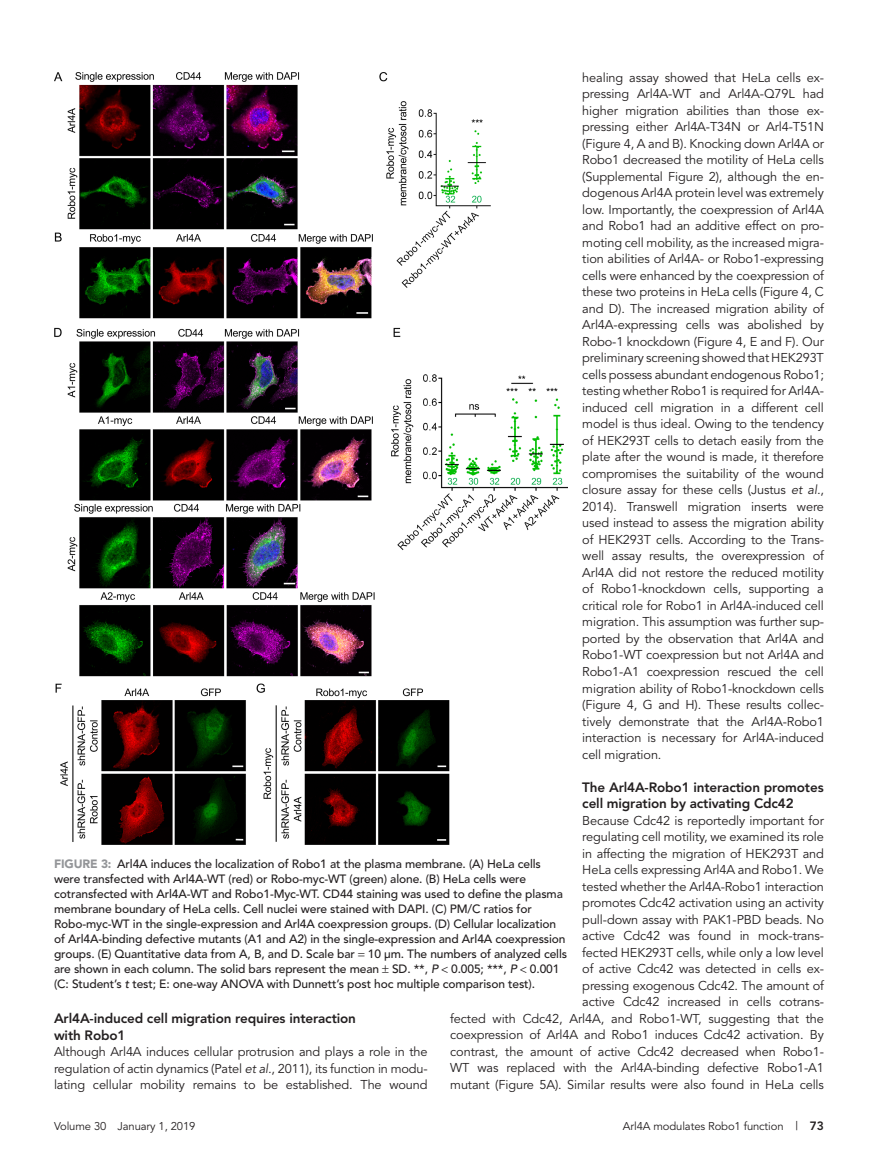
<style>
.page{position:relative;width:878px;height:1175px;background:#fff}
.page>*{position:absolute;margin:0;border:0;box-sizing:border-box;transform-origin:0 0}
.t1{font:800 13.5px/16.5px "Avenir";letter-spacing:-.01em;color:#231f20}
.ParaFL{font:12.75px/16.5px "Avenir";letter-spacing:-.01em;color:#231f20;text-align:justify}
.FigCaption{font:500 12px/15px "Avenir";letter-spacing:-.01em;color:#231f20}
.t2{font:11.25px "Avenir";letter-spacing:-.01em;color:#231f20}
.s1{font-style:italic}
.s2{font-weight:900;color:#939598}
.s3{font-size:12px}
.s4{font-weight:800;font-size:12px}
</style>
<div class="page">
<img style="left:54px;top:72px;width:513px;height:772px">
<p class="ParaFL" style="left:582px;top:69px;width:243px">healing assay showed that HeLa cells ex&shy;pressing Arl4A-WT and Arl4A-Q79L had higher migration abilities than those ex&shy;pressing either Arl4A-T34N or Arl4-T51N (Figure 4, A and B). Knocking down Arl4A or Robo1 decreased the motility of HeLa cells (Supplemental Figure 2), although the en&shy;dogenous Arl4A protein level was extremely low. Importantly, the coexpression of Arl4A and Robo1 had an additive effect on pro&shy;moting cell mobility, as the increased migra&shy;tion abilities of Arl4A- or Robo1-expressing cells were enhanced by the coexpression of these two proteins in HeLa cells (Figure 4, C and D). The increased migration ability of Arl4A-expressing cells was abolished by Robo-1 knockdown (Figure 4, E and F). Our preliminary screening showed that HEK293T cells possess abundant endogenous Robo1; testing whether Robo1 is required for Arl4A&shy;induced cell migration in a different cell model is thus ideal. Owing to the tendency of HEK293T cells to detach easily from the plate after the wound is made, it therefore compromises the suitability of the wound closure assay for these cells (Justus <span class="s1">et al.</span>, 2014). Transwell migration inserts were used instead to assess the migration ability of HEK293T cells. According to the Trans&shy;well assay results, the overexpression of Arl4A did not restore the reduced motility of Robo1-knockdown cells, supporting a critical role for Robo1 in Arl4A-induced cell migration. This assumption was further sup&shy;ported by the observation that Arl4A and Robo1-WT coexpression but not Arl4A and Robo1-A1 coexpression rescued the cell migration ability of Robo1-knockdown cells (Figure 4, G and H). These results collec&shy;tively demonstrate that the Arl4A-Robo1 interaction is necessary for Arl4A-induced cell migration.</p>
<h2 class="t1" style="left:582px;top:778px;width:243px">The Arl4A-Robo1 interaction promotes cell migration by activating Cdc42</h2>
<p class="ParaFL" style="left:450px;top:812px;width:375px;text-align:right">Because Cdc42 is reportedly important for<br>regulating cell motility, we examined its role<br>in affecting the migration of HEK293T and<br>HeLa cells expressing Arl4A and Robo1. We<br>tested whether the Arl4A-Robo1 interaction<br>promotes Cdc42 activation using an activity<br>pull-down assay with PAK1-PBD beads. No<br>active Cdc42 was found in mock-trans-<br>fected HEK293T cells, while only a low level<br>of active Cdc42 was detected in cells ex-<br>pressing exogenous Cdc42. The amount of<br>active Cdc42 increased in cells cotrans-<br>fected with Cdc42, Arl4A, and Robo1-WT, suggesting that the coexpression of Arl4A and Robo1 induces Cdc42 activation. By contrast, the amount of active Cdc42 decreased when Robo1- WT was replaced with the Arl4A-binding defective Robo1-A1 mutant (Figure 5A). Similar results were also found in HeLa cells</p>
<p class="FigCaption" style="left:54px;top:856px;width:514px"><span class="s2">FIGURE 3:</span> Arl4A induces the localization of Robo1 at the plasma membrane. (A) HeLa cells were transfected with Arl4A-WT (red) or Robo-myc-WT (green) alone. (B) HeLa cells were cotransfected with Arl4A-WT and Robo1-Myc-WT. CD44 staining was used to define the plasma membrane boundary of HeLa cells. Cell nuclei were stained with DAPI. (C) PM/C ratios for Robo-myc-WT in the single-expression and Arl4A coexpression groups. (D) Cellular localization of Arl4A-binding defective mutants (A1 and A2) in the single-expression and Arl4A coexpression groups. (E) Quantitative data from A, B, and D. Scale bar 10 µm. The numbers of analyzed cells are shown in each column. The solid bars represent the mean SD. **, <span class="s1">P</span> 0.005; ***, <span class="s1">P</span> 0.001 (C: Student’s <span class="s1">t</span> test; E: one-way ANOVA with Dunnett’s post hoc multiple comparison test).</p>
<h2 class="t1" style="left:54px;top:1010px;width:303px">Arl4A-induced cell migration requires interaction with Robo1</h2>
<p class="ParaFL" style="left:54px;top:1043px;width:375px">Although Arl4A induces cellular protrusion and plays a role in the regulation of actin dynamics (Patel <span class="s1">et al.</span>, 2011), its function in modu&shy;lating cellular mobility remains to be established. The wound</p>
<p class="t2" style="left:54px;top:1119px;width:143px">Volume 30 January 1, 2019</p>
<p class="t2" style="left:623px;top:1119px;width:202px">Arl4A modulates Robo1 function <span class="s3">|</span> <span class="s4">73</span></p>
</div>
